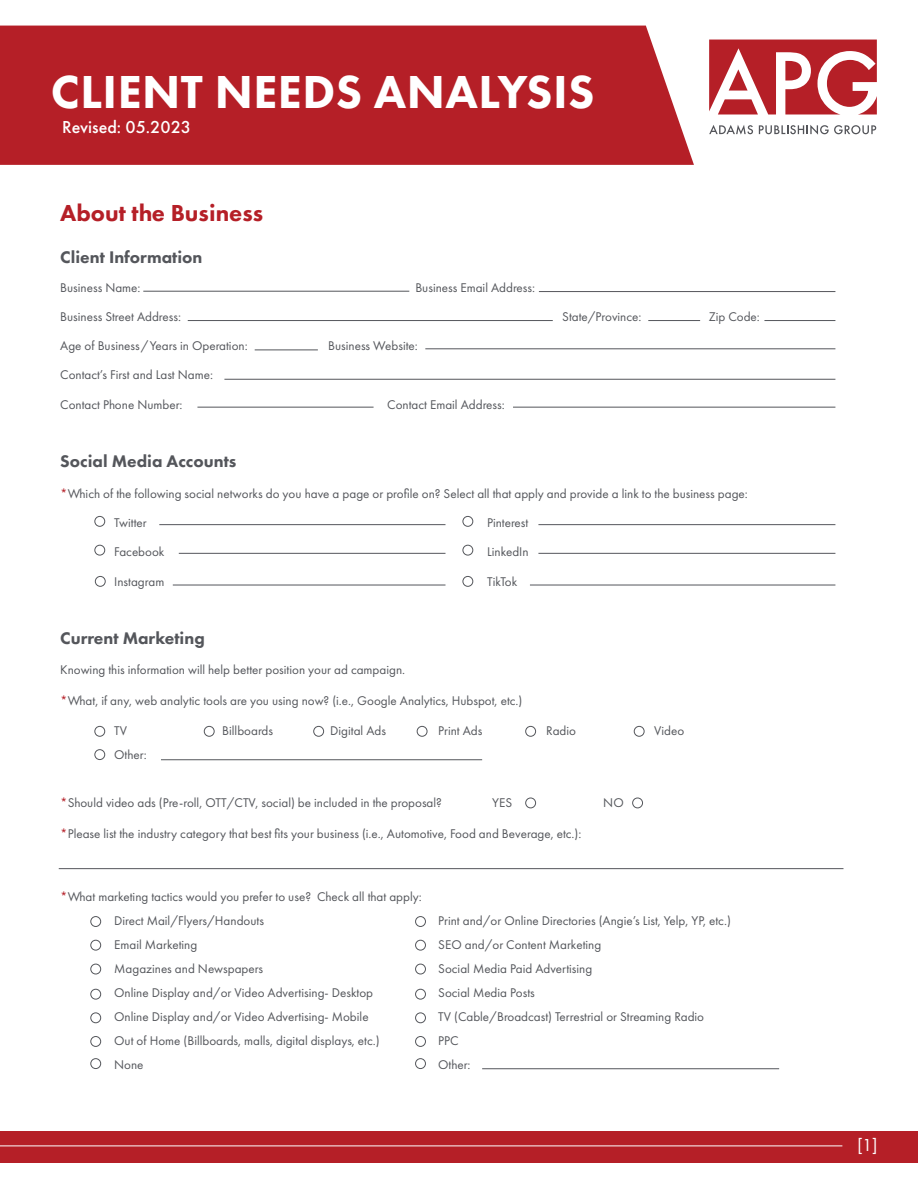
<style>
.page{position:relative;width:918px;height:1188px;background:#fff}
.page>*{position:absolute;margin:0;border:0;box-sizing:border-box;transform-origin:0 0}
.t1{font:800 48px "Futura PT";letter-spacing:.01em;color:#fff}
.t2{font:800 24px "Futura PT";color:#b51f27}
.t3{font:500 18px "Futura PT";color:#fff}
.t4{font:18px "Futura PT";color:#fff}
.t5{font:800 17.4px "Futura PT";color:#54565b}
.t6{font:13.05px/24px "Futura PT";color:#54565b}
.s1{color:#b51f27}
</style>
<div class="page">
<svg style="left:709px;top:40px;width:168px;height:74px"></svg>
<svg style="left:709px;top:125px;width:44px;height:10px"></svg>
<svg style="left:759px;top:125px;width:117px;height:10px"></svg>
<div style="left:0;top:26px;width:694px;height:139px;background:#b51f27"></div>
<div style="left:0;top:1131px;width:918px;height:31px;background:#b51f27"></div>
<hr style="left:0;top:1146px;width:842px;height:1px;background:#fff">
<hr style="left:143px;top:291px;width:266px;height:1px;background:#54565b">
<hr style="left:188px;top:320px;width:365px;height:1px;background:#54565b">
<hr style="left:255px;top:350px;width:63px;height:1px;background:#54565b">
<hr style="left:197px;top:407px;width:177px;height:1px;background:#54565b">
<hr style="left:530px;top:585px;width:305px;height:1px;background:#54565b">
<hr style="left:173px;top:585px;width:273px;height:1px;background:#54565b">
<hr style="left:538px;top:553px;width:297px;height:1px;background:#54565b">
<hr style="left:179px;top:553px;width:267px;height:1px;background:#54565b">
<hr style="left:538px;top:524px;width:297px;height:1px;background:#54565b">
<hr style="left:159px;top:524px;width:287px;height:1px;background:#54565b">
<hr style="left:513px;top:407px;width:322px;height:1px;background:#54565b">
<hr style="left:224px;top:379px;width:611px;height:1px;background:#54565b">
<hr style="left:648px;top:320px;width:52px;height:1px;background:#54565b">
<hr style="left:425px;top:349px;width:410px;height:1px;background:#54565b">
<hr style="left:764px;top:320px;width:71px;height:1px;background:#54565b">
<hr style="left:539px;top:291px;width:296px;height:1px;background:#54565b">
<div style="left:463px;top:516px;width:10px;height:11px;border:1px solid #54565b;border-radius:50%"></div>
<div style="left:94px;top:516px;width:11px;height:11px;border:1px solid #54565b;border-radius:50%"></div>
<div style="left:463px;top:545px;width:10px;height:10px;border:1px solid #54565b;border-radius:50%"></div>
<div style="left:94px;top:545px;width:11px;height:10px;border:1px solid #54565b;border-radius:50%"></div>
<div style="left:463px;top:576px;width:10px;height:11px;border:1px solid #54565b;border-radius:50%"></div>
<div style="left:95px;top:576px;width:11px;height:11px;border:1px solid #54565b;border-radius:50%"></div>
<hr style="left:482px;top:1068px;width:297px;height:1px;background:#54565b">
<hr style="left:161px;top:759px;width:321px;height:1px;background:#54565b">
<hr style="left:59px;top:868px;width:784px;height:1px;background:#54565b">
<div style="left:90px;top:916px;width:11px;height:11px;border:1px solid #54565b;border-radius:50%"></div>
<div style="left:415px;top:916px;width:11px;height:11px;border:1px solid #54565b;border-radius:50%"></div>
<div style="left:417px;top:726px;width:10px;height:11px;border:1px solid #54565b;border-radius:50%"></div>
<div style="left:525px;top:726px;width:11px;height:11px;border:1px solid #54565b;border-radius:50%"></div>
<div style="left:634px;top:726px;width:11px;height:11px;border:1px solid #54565b;border-radius:50%"></div>
<div style="left:313px;top:726px;width:11px;height:11px;border:1px solid #54565b;border-radius:50%"></div>
<div style="left:204px;top:726px;width:11px;height:11px;border:1px solid #54565b;border-radius:50%"></div>
<div style="left:94px;top:726px;width:11px;height:11px;border:1px solid #54565b;border-radius:50%"></div>
<div style="left:90px;top:964px;width:11px;height:10px;border:1px solid #54565b;border-radius:50%"></div>
<div style="left:415px;top:964px;width:11px;height:10px;border:1px solid #54565b;border-radius:50%"></div>
<div style="left:90px;top:1013px;width:11px;height:10px;border:1px solid #54565b;border-radius:50%"></div>
<div style="left:415px;top:1013px;width:11px;height:10px;border:1px solid #54565b;border-radius:50%"></div>
<div style="left:90px;top:940px;width:11px;height:10px;border:1px solid #54565b;border-radius:50%"></div>
<div style="left:415px;top:940px;width:11px;height:10px;border:1px solid #54565b;border-radius:50%"></div>
<div style="left:525px;top:798px;width:11px;height:10px;border:1px solid #54565b;border-radius:50%"></div>
<div style="left:632px;top:798px;width:11px;height:10px;border:1px solid #54565b;border-radius:50%"></div>
<div style="left:94px;top:749px;width:11px;height:11px;border:1px solid #54565b;border-radius:50%"></div>
<div style="left:90px;top:989px;width:11px;height:11px;border:1px solid #54565b;border-radius:50%"></div>
<div style="left:415px;top:989px;width:11px;height:11px;border:1px solid #54565b;border-radius:50%"></div>
<div style="left:90px;top:1036px;width:11px;height:11px;border:1px solid #54565b;border-radius:50%"></div>
<div style="left:90px;top:1058px;width:11px;height:11px;border:1px solid #54565b;border-radius:50%"></div>
<div style="left:415px;top:1036px;width:11px;height:11px;border:1px solid #54565b;border-radius:50%"></div>
<div style="left:415px;top:1058px;width:11px;height:11px;border:1px solid #54565b;border-radius:50%"></div>
<h1 class="t1" style="left:51px;top:62px;width:545px">CLIENT NEEDS ANALYSIS</h1>
<h3 class="t3" style="left:62px;top:116px;width:131px">Revised: 05.2023</h3>
<p class="t2" style="left:60px;top:198px;width:204px">About the Business</p>
<p class="t5" style="left:60px;top:246px;width:144px">Client Information</p>
<p class="t6" style="left:60px;top:276px;width:82px">Business Name:</p>
<p class="t6" style="left:415px;top:276px;width:121px">Business Email Address:</p>
<p class="t6" style="left:60px;top:305px;width:122px">Business Street Address:</p>
<p class="t6" style="left:562px;top:305px;width:81px">State/Province:</p>
<p class="t6" style="left:709px;top:305px;width:53px">Zip Code:</p>
<p class="t6" style="left:60px;top:334px;width:189px">Age of Business/Years in Operation:</p>
<p class="t6" style="left:328px;top:334px;width:91px">Business Website:</p>
<p class="t6" style="left:60px;top:363px;width:154px">Contact’s First and Last Name:</p>
<p class="t6" style="left:60px;top:392px;width:124px">Contact Phone Number:</p>
<p class="t6" style="left:387px;top:392px;width:119px">Contact Email Address:</p>
<p class="t5" style="left:60px;top:450px;width:178px">Social Media Accounts</p>
<p class="t6" style="left:60px;top:482px;width:689px"><span class="s1">*</span>Which of the following social networks do you have a page or profile on? Select all that apply and provide a link to the business page:</p>
<p class="t6" style="left:114px;top:511px;width:34px">Twitter</p>
<p class="t6" style="left:487px;top:511px;width:43px">Pinterest</p>
<p class="t6" style="left:114px;top:540px;width:52px">Facebook</p>
<p class="t6" style="left:487px;top:540px;width:43px">LinkedIn</p>
<p class="t6" style="left:114px;top:569px;width:52px">Instagram</p>
<p class="t6" style="left:487px;top:569px;width:32px">TikTok</p>
<p class="t5" style="left:60px;top:627px;width:146px">Current Marketing</p>
<p class="t6" style="left:60px;top:657px;width:346px">Knowing this information will help better position your ad campaign.</p>
<p class="t6" style="left:60px;top:689px;width:464px"><span class="s1">*</span>What, if any, web analytic tools are you using now? (i.e., Google Analytics, Hubspot, etc.)</p>
<p class="t6" style="left:114px;top:719px;width:14px">TV</p>
<p class="t6" style="left:222px;top:719px;width:52px">Billboards</p>
<p class="t6" style="left:330px;top:719px;width:57px">Digital Ads</p>
<p class="t6" style="left:438px;top:719px;width:46px">Print Ads</p>
<p class="t6" style="left:546px;top:719px;width:31px">Radio</p>
<p class="t6" style="left:654px;top:719px;width:32px">Video</p>
<p class="t6" style="left:114px;top:743px;width:34px">Other:</p>
<p class="t6" style="left:60px;top:790px;width:383px"><span class="s1">*</span>Should video ads (Pre-roll, OTT/CTV, social) be included in the proposal?</p>
<p class="t6" style="left:492px;top:790px;width:22px">YES</p>
<p class="t6" style="left:603px;top:790px;width:22px">NO</p>
<p class="t6" style="left:60px;top:822px;width:523px"><span class="s1">*</span>Please list the industry category that best fits your business (i.e., Automotive, Food and Beverage, etc.):</p>
<p class="t6" style="left:114px;top:885px;width:309px;text-indent:-54px"><span class="s1">*</span>What marketing tactics would you prefer to use? Check all that apply:<br>Direct Mail/Flyers/Handouts</p>
<p class="t6" style="left:438px;top:909px;width:294px">Print and/or Online Directories (Angie’s List, Yelp, YP, etc.)</p>
<p class="t6" style="left:114px;top:933px;width:85px">Email Marketing</p>
<p class="t6" style="left:438px;top:933px;width:165px">SEO and/or Content Marketing</p>
<p class="t6" style="left:114px;top:957px;width:150px">Magazines and Newspapers</p>
<p class="t6" style="left:438px;top:957px;width:156px">Social Media Paid Advertising</p>
<p class="t6" style="left:114px;top:981px;width:260px">Online Display and/or Video Advertising- Desktop</p>
<p class="t6" style="left:438px;top:981px;width:98px">Social Media Posts</p>
<p class="t6" style="left:114px;top:1005px;width:256px">Online Display and/or Video Advertising- Mobile</p>
<p class="t6" style="left:438px;top:1005px;width:267px">TV (Cable/Broadcast) Terrestrial or Streaming Radio</p>
<p class="t6" style="left:114px;top:1029px;width:267px">Out of Home (Billboards, malls, digital displays, etc.)</p>
<p class="t6" style="left:438px;top:1029px;width:22px">PPC</p>
<p class="t6" style="left:114px;top:1053px;width:31px">None</p>
<p class="t6" style="left:438px;top:1053px;width:34px">Other:</p>
<h3 class="t4" style="left:857px;top:1135px;width:21px">[1]</h3>
</div>
